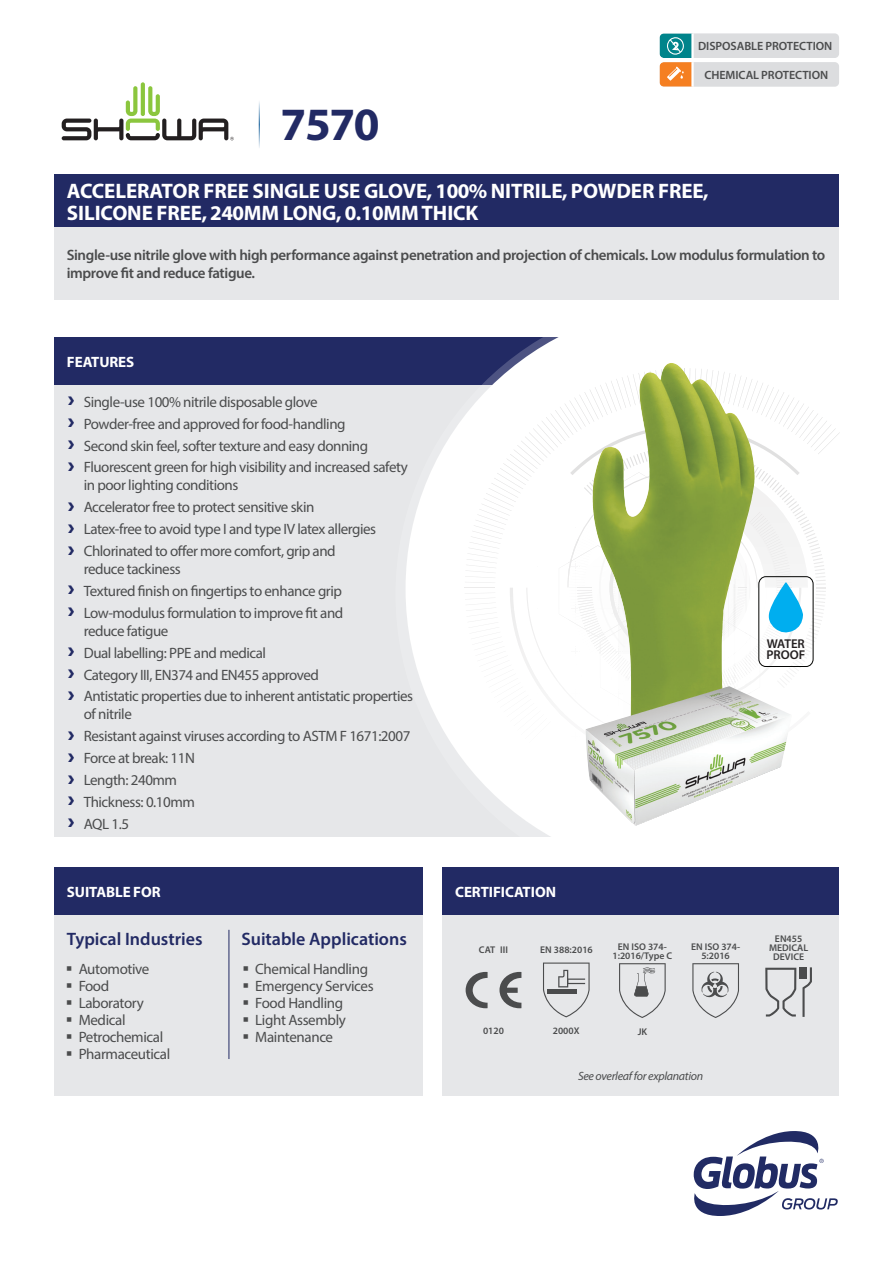
<style>
.page{position:relative;width:893px;height:1263px;background:#fff}
.page>*{position:absolute;margin:0;border:0;box-sizing:border-box;transform-origin:0 0}
.PRODUCT_NAME{font:700 46.5px "Myriad Pro";color:#222a64}
.SHORT_DESCRIPTION{font:700 21px/21.8px "Myriad Pro";letter-spacing:-.005em;color:#fff}
.PANEL_SUB-HEAD{font:600 18px "Myriad Pro";color:#222a64}
.t1{font:15px/18px "Myriad Pro";letter-spacing:-.03em;color:#4b4c4d}
.LONG_DESCRIPTION{font:600 15px/18px "Myriad Pro";letter-spacing:-.025em;color:#4b4c4d}
.PANEL_HEADING{font:700 15px "Myriad Pro";letter-spacing:-.005em;color:#fff}
.t2{font:600 12.75px/11.4px "Myriad Pro";color:#231f20}
.t3{font:600 12px "Myriad Pro";letter-spacing:-.005em;color:#4b4c4d}
.t4{font:italic 12px "Myriad Pro";letter-spacing:-.025em;color:#4b4c4d}
.CERTIFICATION_TEXT{font:600 9.75px/9px "Myriad Pro";color:#4b4c4d;text-align:center}
</style>
<div class="page">
<div style="left:54px;top:385px;width:778px;height:331px;background:#e6e7e9"></div>
<div style="left:54px;top:716px;width:580px;height:121px;background:#e6e7e9"></div>
<div style="left:54px;top:337px;width:586px;height:48px;background:#222a64"></div>
<div style="left:54px;top:915px;width:368px;height:181px;background:#e6e7e9"></div>
<hr style="left:229px;top:930px;width:1px;height:129px;background:#222a64">
<div style="left:54px;top:867px;width:368px;height:48px;background:#222a64"></div>
<div style="left:442px;top:867px;width:397px;height:48px;background:#222a64"></div>
<svg style="left:405px;top:337px;width:276px;height:500px;fill:#fff"></svg>
<svg style="left:641px;top:818px;width:3px;height:19px"></svg>
<svg style="left:636px;top:818px;width:3px;height:19px"></svg>
<svg style="left:618px;top:818px;width:18px;height:19px"></svg>
<hr style="left:675px;top:678px;width:3px;height:160px;background:#231f20">
<hr style="left:669px;top:629px;width:3px;height:209px;background:#231f20">
<div style="left:658px;top:641px;width:8px;height:197px;background:#fff"></div>
<div style="left:646px;top:634px;width:18px;height:204px;background:#fff"></div>
<hr style="left:259px;top:99px;width:1px;height:50px;background:#005292">
<div style="left:54px;top:174px;width:785px;height:53px;background:#222a64"></div>
<div style="left:442px;top:915px;width:397px;height:181px;background:#e6e7e9"></div>
<svg style="left:141px;top:82px;width:4px;height:34px"></svg>
<svg style="left:62px;top:86px;width:172px;height:54px"></svg>
<div style="left:658px;top:32px;width:183px;height:27px;background:#dcdddf;border-radius:6px"></div>
<div style="left:657px;top:30px;width:185px;height:31px;border:3px solid #fff;border-radius:6px"></div>
<div style="left:658px;top:61px;width:183px;height:27px;background:#dcdddf;border-radius:6px"></div>
<div style="left:657px;top:59px;width:185px;height:31px;border:3px solid #fff;border-radius:6px"></div>
<svg style="left:660px;top:33px;width:35px;height:54px;background:#a0a384"></svg>
<svg style="left:693px;top:1131px;width:145px;height:85px"></svg>
<div style="left:54px;top:227px;width:785px;height:73px;background:#e6e7e9"></div>
<svg style="left:543px;top:962px;width:47px;height:55px"></svg>
<svg style="left:619px;top:963px;width:47px;height:55px"></svg>
<svg style="left:692px;top:963px;width:47px;height:55px"></svg>
<svg style="left:765px;top:967px;width:47px;height:50px"></svg>
<svg style="left:499px;top:972px;width:22px;height:36px"></svg>
<svg style="left:466px;top:972px;width:22px;height:36px"></svg>
<img style="left:639px;top:363px;width:31px;height:5px">
<svg style="left:465px;top:368px;width:375px;height:450px"></svg>
<div style="left:758px;top:576px;width:55px;height:91px;border:1px solid #040503;border-radius:7px"></div>
<p class="PRODUCT_NAME" style="left:281px;top:94px;width:101px">7570</p>
<p class="t3" style="left:698px;top:39px;width:136px">DISPOSABLE PROTECTION</p>
<p class="t3" style="left:704px;top:67px;width:125px">CHEMICAL PROTECTION</p>
<p class="SHORT_DESCRIPTION" style="left:67px;top:179px;width:643px">ACCELERATOR FREE SINGLE USE GLOVE, 100% NITRILE, POWDER FREE,<br>SILICONE FREE, 240MM LONG, 0.10MM THICK</p>
<p class="LONG_DESCRIPTION" style="left:67px;top:246px;width:760px">Single-use nitrile glove with high performance against penetration and projection of chemicals. Low modulus formulation to improve fit and reduce fatigue.</p>
<p class="PANEL_HEADING" style="left:67px;top:352px;width:69px">FEATURES</p>
<p class="t1" style="left:84px;top:392px;width:235px">Single-use 100% nitrile disposable glove</p>
<p class="t1" style="left:84px;top:414px;width:263px">Powder-free and approved for food-handling</p>
<p class="t1" style="left:84px;top:436px;width:286px">Second skin feel, softer texture and easy donning</p>
<p class="t1" style="left:84px;top:458px;width:326px">Fluorescent green for high visibility and increased safety in poor lighting conditions</p>
<p class="t1" style="left:84px;top:498px;width:232px">Accelerator free to protect sensitive skin</p>
<p class="t1" style="left:84px;top:520px;width:294px">Latex-free to avoid type I and type IV latex allergies</p>
<p class="t1" style="left:84px;top:542px;width:253px">Chlorinated to offer more comfort, grip and reduce tackiness</p>
<p class="t1" style="left:84px;top:582px;width:260px">Textured finish on fingertips to enhance grip</p>
<p class="t1" style="left:84px;top:603px;width:261px">Low-modulus formulation to improve fit and reduce fatigue</p>
<p class="t1" style="left:84px;top:643px;width:184px">Dual labelling: PPE and medical</p>
<p class="t1" style="left:84px;top:665px;width:237px">Category III, EN374 and EN455 approved</p>
<p class="t1" style="left:84px;top:687px;width:331px">Antistatic properties due to inherent antistatic properties of nitrile</p>
<p class="t1" style="left:84px;top:727px;width:328px">Resistant against viruses according to ASTM F 1671:2007</p>
<p class="t1" style="left:84px;top:749px;width:113px">Force at break: 11N</p>
<p class="t1" style="left:84px;top:771px;width:95px">Length: 240mm</p>
<p class="t1" style="left:84px;top:793px;width:113px">Thickness: 0.10mm</p>
<p class="t1" style="left:84px;top:814px;width:47px">AQL 1.5</p>
<p class="PANEL_HEADING" style="left:67px;top:882px;width:95px">SUITABLE FOR</p>
<p class="PANEL_HEADING" style="left:455px;top:882px;width:102px">CERTIFICATION</p>
<p class="PANEL_SUB-HEAD" style="left:67px;top:928px;width:137px">Typical Industries</p>
<p class="PANEL_SUB-HEAD" style="left:241px;top:928px;width:167px">Suitable Applications</p>
<p class="t1" style="left:79px;top:960px;width:72px">Automotive</p>
<p class="t1" style="left:79px;top:977px;width:32px">Food</p>
<p class="t1" style="left:79px;top:994px;width:67px">Laboratory</p>
<p class="t1" style="left:79px;top:1011px;width:48px">Medical</p>
<p class="t1" style="left:79px;top:1028px;width:86px">Petrochemical</p>
<p class="t1" style="left:79px;top:1045px;width:93px">Pharmaceutical</p>
<p class="t1" style="left:255px;top:960px;width:114px">Chemical Handling</p>
<p class="t1" style="left:255px;top:977px;width:120px">Emergency Services</p>
<p class="t1" style="left:255px;top:994px;width:90px">Food Handling</p>
<p class="t1" style="left:255px;top:1011px;width:92px">Light Assembly</p>
<p class="t1" style="left:255px;top:1028px;width:79px">Maintenance</p>
<p class="CERTIFICATION_TEXT" style="left:479px;top:945px;width:18px">CAT</p>
<p class="CERTIFICATION_TEXT" style="left:500px;top:945px;width:9px">III</p>
<p class="CERTIFICATION_TEXT" style="left:540px;top:945px;width:54px">EN 388:2016</p>
<p class="CERTIFICATION_TEXT" style="left:612px;top:941px;width:61px">EN ISO 374-<br>1:2016/Type C</p>
<p class="CERTIFICATION_TEXT" style="left:691px;top:941px;width:50px">EN ISO 374-<br>5:2016</p>
<p class="CERTIFICATION_TEXT" style="left:483px;top:1026px;width:22px">0120</p>
<p class="CERTIFICATION_TEXT" style="left:553px;top:1026px;width:28px">2000X</p>
<p class="CERTIFICATION_TEXT" style="left:638px;top:1027px;width:11px">JK</p>
<p class="t4" style="left:578px;top:1068px;width:127px">See overleaf for explanation</p>
<p class="t2" style="left:766px;top:637px;width:40px">WATER<br>PROOF</p>
<p class="CERTIFICATION_TEXT" style="left:775px;top:934px;width:29px">EN455</p>
<p class="CERTIFICATION_TEXT" style="left:769px;top:943px;width:41px">MEDICAL<br>DEVICE</p>
</div>
